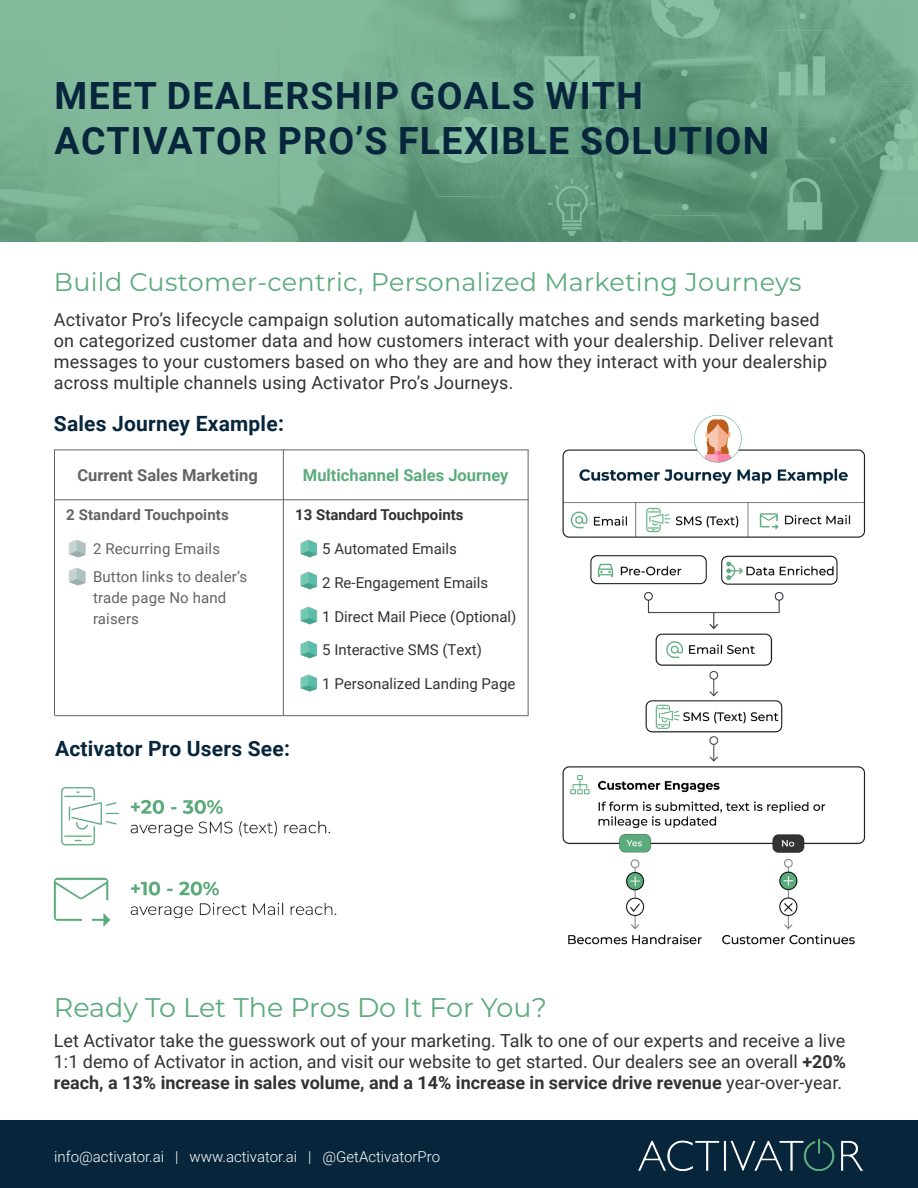
<style>
.page{position:relative;width:918px;height:1188px;background:#fff}
.page>*{position:absolute;margin:0;border:0;box-sizing:border-box;transform-origin:0 0}
.t1{font:700 37.5px/45px "Roboto";letter-spacing:.035em;color:#07263c}
.Subtitle_-_left{font:27px "Montserrat";color:#5cab7d}
.Subtitle_-_left-2{font:25.5px "Montserrat";letter-spacing:.01em;color:#5cab7d}
.Subtitle_-_left-3{font:700 21px "Roboto";letter-spacing:.01em;color:#07263c}
.Subtitle_-_left-4{font:18px/21px "Roboto";letter-spacing:.01em;color:#333}
.Body_text_1_-_left{font:18px/21px "Roboto";color:#333;text-align:justify}
.Heading_3_-_center{font:700 16.5px "Roboto";color:#5cab7d}
.Heading_3_-_center-2{font:700 16.5px "Roboto";color:#636366}
.t2{font:15px "Roboto";color:#333}
.t3{font:15px/21px "Roboto";letter-spacing:.01em;color:#636366}
.t4{font:300 15px "Roboto";color:#fff}
.Subtitle_-_left-5{font:700 15px "Roboto";color:#333}
.Subtitle_-_left-6{font:700 15px "Roboto";letter-spacing:.01em;color:#636366}
.s1{font-weight:700}
</style>
<div class="page">
<div style="left:0;top:1120px;width:918px;height:68px;background:#07263c"></div>
<img style="left:639px;top:1138px;width:224px;height:32px">
<svg style="left:0;top:0;width:918px;height:242px;background:#70a88a"></svg>
<img style="left:562px;top:450px;width:304px;height:495px">
<svg style="left:694px;top:415px;width:48px;height:48px"></svg>
<img style="left:69px;top:539px;width:17px;height:19px">
<img style="left:69px;top:567px;width:17px;height:19px">
<img style="left:300px;top:539px;width:18px;height:19px">
<img style="left:300px;top:571px;width:18px;height:19px">
<img style="left:300px;top:606px;width:18px;height:19px">
<img style="left:300px;top:640px;width:18px;height:19px">
<img style="left:300px;top:674px;width:18px;height:18px">
<hr style="left:283px;top:450px;width:1px;height:265px;background:#636366">
<hr style="left:528px;top:450px;width:1px;height:265px;background:#636366">
<hr style="left:54px;top:450px;width:1px;height:265px;background:#636366">
<hr style="left:55px;top:499px;width:473px;height:1px;background:#636366">
<hr style="left:55px;top:715px;width:473px;height:1px;background:#636366">
<hr style="left:55px;top:450px;width:473px;height:1px;background:#636366">
<img style="left:61px;top:787px;width:270px;height:59px">
<img style="left:53px;top:877px;width:284px;height:50px">
<p class="t1" style="left:55px;top:72px;width:716px">MEET DEALERSHIP GOALS WITH<br>ACTIVATOR PRO’S FLEXIBLE SOLUTION</p>
<p class="Subtitle_-_left-2" style="left:54px;top:265px;width:749px">Build Customer-centric, Personalized Marketing Journeys</p>
<p class="Subtitle_-_left-4" style="left:54px;top:308px;width:781px">Activator Pro’s lifecycle campaign solution automatically matches and sends marketing based on categorized customer data and how customers interact with your dealership. Deliver relevant messages to your customers based on who they are and how they interact with your dealership across multiple channels using Activator Pro’s Journeys.</p>
<p class="Subtitle_-_left-3" style="left:54px;top:408px;width:232px">Sales Journey Example:</p>
<p class="Heading_3_-_center-2" style="left:77px;top:463px;width:182px">Current Sales Marketing</p>
<p class="Heading_3_-_center" style="left:303px;top:463px;width:207px">Multichannel Sales Journey</p>
<p class="Subtitle_-_left-6" style="left:66px;top:505px;width:164px">2 Standard Touchpoints</p>
<p class="t3" style="left:73px;top:538px;width:149px">• 2 Recurring Emails</p>
<p class="t3" style="left:93px;top:566px;width:156px;text-indent:-20px">• Button links to dealer’s trade page No hand raisers</p>
<p class="Subtitle_-_left-5" style="left:295px;top:505px;width:170px">13 Standard Touchpoints</p>
<p class="t2" style="left:302px;top:538px;width:156px">• 5 Automated Emails</p>
<p class="t2" style="left:302px;top:572px;width:188px">• 2 Re-Engagement Emails</p>
<p class="t2" style="left:302px;top:606px;width:216px">• 1 Direct Mail Piece (Optional)</p>
<p class="t2" style="left:302px;top:640px;width:182px">• 5 Interactive SMS (Text)</p>
<p class="t2" style="left:302px;top:673px;width:215px">• 1 Personalized Landing Page</p>
<p class="Subtitle_-_left-3" style="left:55px;top:734px;width:236px">Activator Pro Users See:</p>
<p class="Subtitle_-_left" style="left:54px;top:989px;width:495px">Ready To Let The Pros Do It For You?</p>
<p class="Body_text_1_-_left" style="left:54px;top:1029px;width:794px">Let Activator take the guesswork out of your marketing. Talk to one of our experts and receive a live 1:1 demo of Activator in action, and visit our website to get started. Our dealers see an overall <span class="s1">+20% reach, a 13% increase in sales volume, and a 14% increase in service drive revenue</span> year-over-year.</p>
<p class="t4" style="left:54px;top:1146px;width:387px">info@activator.ai | www.activator.ai | @GetActivatorPro</p>
</div>
